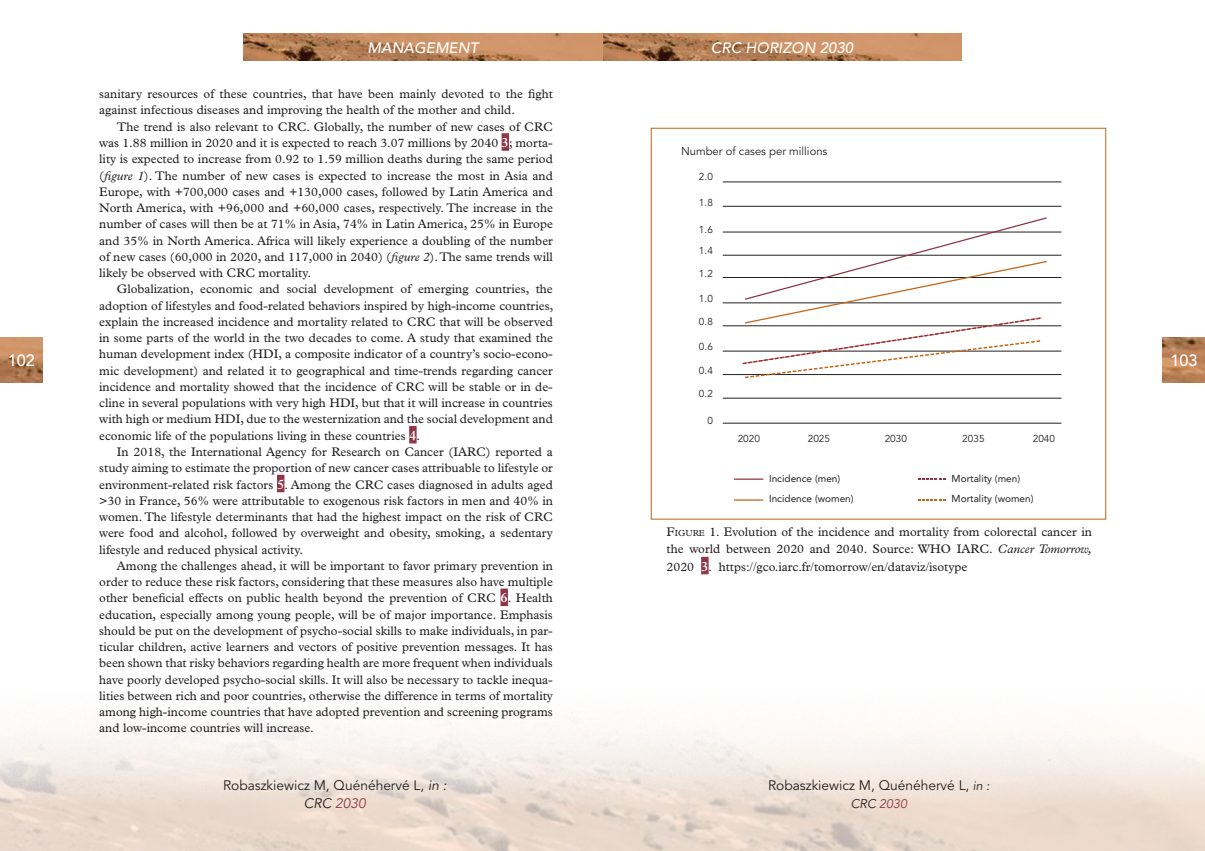
<style>
.page{position:relative;width:1205px;height:851px;background:#fff}
.page>*{position:absolute;margin:0;border:0;box-sizing:border-box;transform-origin:0 0}
.t1{font:500 16.25px "Avenir LT Std";color:#fff}
.t2{font:italic 500 15px "Avenir LT Std";color:#fff}
.t3{font:13.75px/17.5px "Avenir LT Std";color:#231f20;text-align:center}
.t4{font:12.5px/16.2px "Plantin Std";color:#231f20;text-align:justify}
.t5{font:italic 12.5px "Avenir LT Std";color:#8f3746}
.t6{font:11.25px "Avenir LT Std";color:#231f20}
.t7{font:10px/20.9px "Avenir LT Std";color:#231f20}
.t8{font:10px/21.5px "Avenir LT Std";color:#231f20}
.s1{font-weight:600;font-size:13.75px;color:#fff}
.s2{font-style:italic}
.s3{font-style:inherit}
.s4{font-size:8.75px}
.s5{font-style:italic;color:#8f3746}
.s6{font-style:italic;font-size:12.5px}
.s7{color:#231f20}
</style>
<div class="page">
<img style="left:602px;top:34px;width:359px;height:26px">
<img style="left:0;top:337px;width:43px;height:45px">
<img style="left:1162px;top:337px;width:43px;height:45px">
<svg style="left:243px;top:34px;width:359px;height:26px;background:#bc855b"></svg>
<div style="left:501px;top:133px;width:8px;height:18px;background:#8f3746"></div>
<div style="left:409px;top:426px;width:8px;height:17px;background:#8f3746"></div>
<div style="left:277px;top:474px;width:7px;height:18px;background:#8f3746"></div>
<div style="left:500px;top:588px;width:8px;height:18px;background:#8f3746"></div>
<div style="left:701px;top:556px;width:7px;height:18px;background:#8f3746"></div>
<hr style="left:723px;top:206px;width:338px;height:1px;background:#231f20">
<hr style="left:723px;top:232px;width:338px;height:1px;background:#231f20">
<hr style="left:723px;top:255px;width:338px;height:1px;background:#231f20">
<hr style="left:723px;top:277px;width:338px;height:1px;background:#231f20">
<hr style="left:723px;top:351px;width:338px;height:1px;background:#231f20">
<hr style="left:723px;top:325px;width:338px;height:1px;background:#231f20">
<hr style="left:723px;top:302px;width:338px;height:1px;background:#231f20">
<hr style="left:723px;top:374px;width:338px;height:1px;background:#231f20">
<hr style="left:723px;top:398px;width:338px;height:1px;background:#231f20">
<hr style="left:723px;top:423px;width:338px;height:1px;background:#231f20">
<hr style="left:723px;top:182px;width:338px;height:1px;background:#231f20">
<svg style="left:743px;top:217px;width:305px;height:161px"></svg>
<svg style="left:734px;top:478px;width:29px;height:1px"></svg>
<svg style="left:734px;top:499px;width:29px;height:1px"></svg>
<svg style="left:918px;top:478px;width:27px;height:2px"></svg>
<svg style="left:918px;top:499px;width:27px;height:2px"></svg>
<p class="t2" style="left:367px;top:39px;width:112px">MANAGEMENT</p>
<p class="t2" style="left:711px;top:39px;width:144px">CRC HORIZON 2030</p>
<p class="t4" style="left:99px;top:86px;width:455px">sanitary resources of these countries, that have been mainly devoted to the fight against infectious diseases and improving the health of the mother and child.</p>
<p class="t4" style="left:99px;top:118px;width:455px;text-indent:18px">The trend is also relevant to CRC. Globally, the number of new cases of CRC was 1.88 million in 2020 and it is expected to reach 3.07 millions by 2040 <span class="s1">3</span>; morta&shy;lity is expected to increase from 0.92 to 1.59 million deaths during the same period (<span class="s2">figure 1</span>). The number of new cases is expected to increase the most in Asia and Europe, with +700,000 cases and +130,000 cases, followed by Latin America and North America, with +96,000 and +60,000 cases, respectively. The increase in the number of cases will then be at 71% in Asia, 74% in Latin America, 25% in Europe and 35% in North America. Africa will likely experience a doubling of the number of new cases (60,000 in 2020, and 117,000 in 2040) (<span class="s2">figure 2</span>). The same trends will likely be observed with CRC mortality.</p>
<p class="t4" style="left:99px;top:281px;width:455px;text-indent:18px">Globalization, economic and social development of emerging countries, the adoption of lifestyles and food-related behaviors inspired by high-income countries, explain the increased incidence and mortality related to CRC that will be observed in some parts of the world in the two decades to come. A study that examined the human development index (HDI, a composite indicator of a country’s socio-econo&shy;mic development) and related it to geographical and time-trends regarding cancer incidence and mortality showed that the incidence of CRC will be stable or in de&shy;cline in several populations with very high HDI, but that it will increase in countries with high or medium HDI, due to the westernization and the social development and economic life of the populations living in these countries <span class="s1">4</span>.</p>
<p class="t4" style="left:99px;top:443px;width:455px;text-indent:18px">In 2018, the International Agency for Research on Cancer (IARC) reported a study aiming to estimate the proportion of new cancer cases attribuable to lifestyle or environment-related risk factors <span class="s1">5</span>. Among the CRC cases diagnosed in adults aged &gt;30 in France, 56% were attributable to exogenous risk factors in men and 40% in women. The lifestyle determinants that had the highest impact on the risk of CRC were food and alcohol, followed by overweight and obesity, smoking, a sedentary lifestyle and reduced physical activity.</p>
<p class="t4" style="left:99px;top:557px;width:455px;text-indent:18px">Among the challenges ahead, it will be important to favor primary prevention in order to reduce these risk factors, considering that these measures also have multiple other beneficial effects on public health beyond the prevention of CRC <span class="s1">6</span>. Health education, especially among young people, will be of major importance. Emphasis should be put on the development of psycho-social skills to make individuals, in par&shy;ticular children, active learners and vectors of positive prevention messages. It has been shown that risky behaviors regarding health are more frequent when individuals have poorly developed psycho-social skills. It will also be necessary to tackle inequa&shy;lities between rich and poor countries, otherwise the difference in terms of mortality among high-income countries that have adopted prevention and screening programs and low-income countries will increase.</p>
<p class="t6" style="left:681px;top:145px;width:148px">Number of cases per millions</p>
<p class="t8" style="left:699px;top:165px;width:15px">2.0</p>
<p class="t8" style="left:699px;top:192px;width:15px">1.8</p>
<p class="t8" style="left:699px;top:219px;width:15px">1.6<br>1.4</p>
<p class="t8" style="left:699px;top:263px;width:15px">1.2</p>
<p class="t8" style="left:699px;top:288px;width:15px">1.0</p>
<p class="t8" style="left:699px;top:311px;width:15px">0.8</p>
<p class="t8" style="left:699px;top:336px;width:15px">0.6</p>
<p class="t8" style="left:699px;top:360px;width:15px">0.4</p>
<p class="t8" style="left:699px;top:383px;width:15px">0.2</p>
<p class="t8" style="left:707px;top:410px;width:7px">0</p>
<h1 class="t1" style="left:8px;top:351px;width:29px">102</h1>
<h1 class="t1" style="left:1170px;top:351px;width:29px">103</h1>
<p class="t8" style="left:738px;top:428px;width:24px">2020</p>
<p class="t8" style="left:808px;top:428px;width:24px">2025</p>
<p class="t8" style="left:885px;top:428px;width:24px">2030</p>
<p class="t8" style="left:962px;top:428px;width:24px">2035</p>
<p class="t8" style="left:1033px;top:428px;width:24px">2040</p>
<p class="t7" style="left:769px;top:467px;width:86px">Incidence (men)<br>Incidence (women)</p>
<p class="t7" style="left:951px;top:467px;width:83px">Mortality (men)<br>Mortality (women)</p>
<p class="t4" style="left:666px;top:522px;width:427px;line-height:17.5px"><span class="s3">F</span><span class="s4">IGURE</span> <span class="s3">1.</span> Evolution of the incidence and mortality from colorectal cancer in the world between 2020 and 2040. Source: WHO IARC. <span class="s2">Cancer Tomorrow, </span>2020 <span class="s1">3</span>. https://gco.iarc.fr/tomorrow/en/dataviz/isotype</p>
<p class="t3" style="left:223px;top:777px;width:225px">Robaszkiewicz M , Quénéhervé L, <span class="s2">in :<br>CRC</span> <span class="s5">2030</span></p>
<p class="t3" style="left:768px;top:777px;width:223px">Robaszkiewicz M , Quénéhervé L, <span class="s6">in :</span></p>
<p class="t5" style="left:851px;top:796px;width:58px"><span class="s7">CRC</span> 2030</p>
</div>
